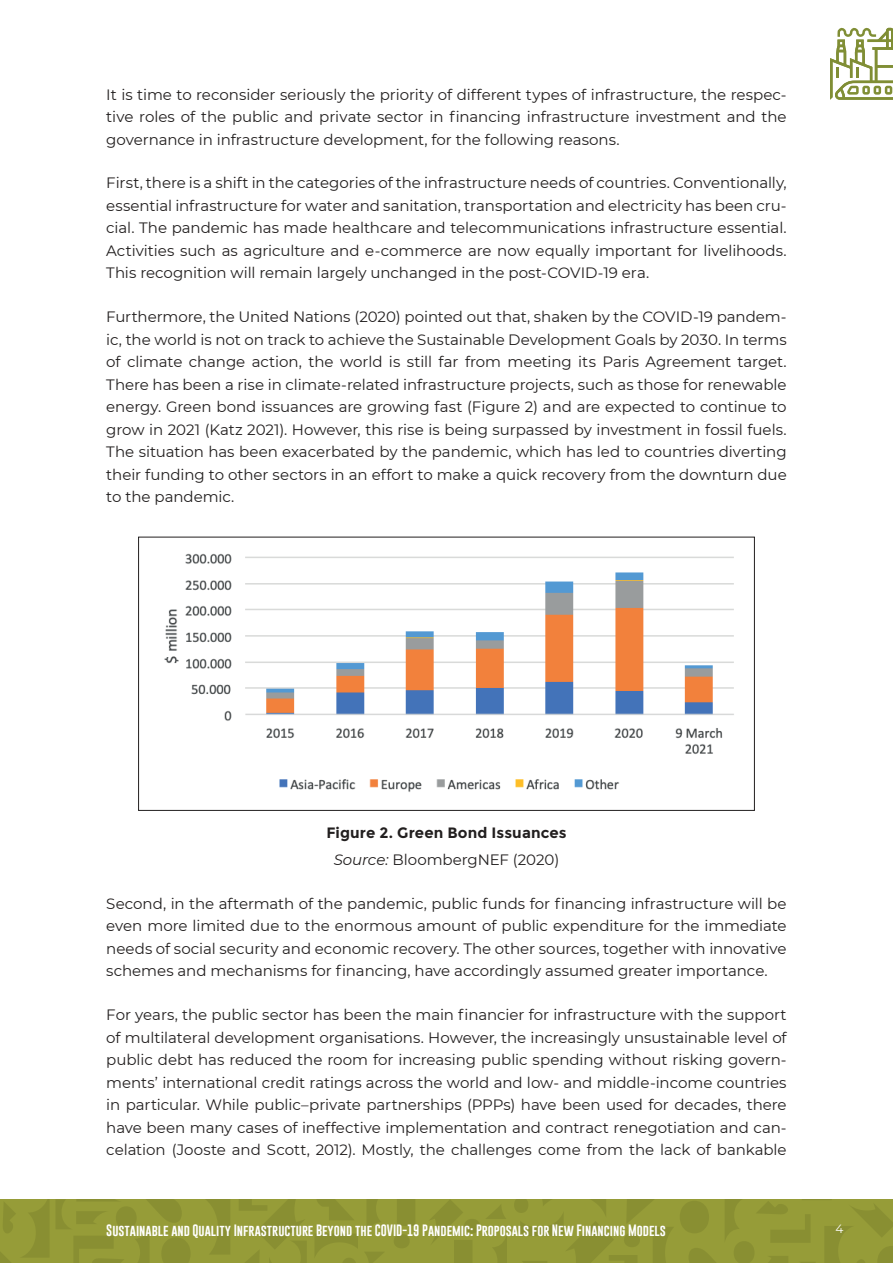
<style>
.page{position:relative;width:893px;height:1263px;background:#fff}
.page>*{position:absolute;margin:0;border:0;box-sizing:border-box;transform-origin:0 0}
.t1{font:15px/22.5px "Montserrat";letter-spacing:-.005em;color:#221f1f;text-align:justify}
.t2{font:700 15px/26.7px "Montserrat";letter-spacing:.01em;color:#221f1f;text-align:center}
.t3{font:12px "Gobold";color:#fff}
.t4{font:12px "Montserrat";color:#fff}
.s1{font-weight:400;font-style:italic}
.s2{font-weight:400}
</style>
<div class="page">
<img style="left:164px;top:553px;width:570px;height:239px">
<div style="left:138px;top:537px;width:617px;height:274px;border:1px solid #221f1f"></div>
<div style="left:0;top:1199px;width:893px;height:64px;background:#969c38"></div>
<svg style="left:514px;top:1199px;width:379px;height:64px"></svg>
<svg style="left:430px;top:1200px;width:77px;height:63px"></svg>
<svg style="left:0;top:1199px;width:415px;height:64px"></svg>
<svg style="left:830px;top:27px;width:63px;height:73px"></svg>
<p class="t1" style="left:106px;top:83px;width:682px">It is time to reconsider seriously the priority of different types of infrastructure, the respec&shy;tive roles of the public and private sector in financing infrastructure investment and the governance in infrastructure development, for the following reasons.</p>
<p class="t1" style="left:106px;top:172px;width:682px">First, there is a shift in the categories of the infrastructure needs of countries. Conventionally, essential infrastructure for water and sanitation, transportation and electricity has been cru&shy;cial. The pandemic has made healthcare and telecommunications infrastructure essential.<br>Activities such as agriculture and e-commerce are now equally important for livelihoods.<br>This recognition will remain largely unchanged in the post-COVID-19 era.</p>
<p class="t1" style="left:106px;top:305px;width:682px">Furthermore, the United Nations (2020) pointed out that, shaken by the COVID-19 pandem&shy;ic, the world is not on track to achieve the Sustainable Development Goals by 2030. In terms of climate change action, the world is still far from meeting its Paris Agreement target.<br>There has been a rise in climate-related infrastructure projects, such as those for renewable energy. Green bond issuances are growing fast (Figure 2) and are expected to continue to grow in 2021 (Katz 2021). However, this rise is being surpassed by investment in fossil fuels.<br>The situation has been exacerbated by the pandemic, which has led to countries diverting their funding to other sectors in an effort to make a quick recovery from the downturn due to the pandemic.</p>
<p class="t2" style="left:326px;top:821px;width:242px">Figure 2. Green Bond Issuances<br><span class="s1">Source:</span> <span class="s2">BloombergNEF (2020)</span></p>
<p class="t1" style="left:106px;top:892px;width:682px">Second, in the aftermath of the pandemic, public funds for financing infrastructure will be even more limited due to the enormous amount of public expenditure for the immediate needs of social security and economic recovery. The other sources, together with innovative schemes and mechanisms for financing, have accordingly assumed greater importance.</p>
<p class="t1" style="left:106px;top:1003px;width:682px">For years, the public sector has been the main financier for infrastructure with the support of multilateral development organisations. However, the increasingly unsustainable level of public debt has reduced the room for increasing public spending without risking govern&shy;ments’ international credit ratings across the world and low- and middle-income countries in particular. While public–private partnerships (PPPs) have been used for decades, there have been many cases of ineffective implementation and contract renegotiation and can&shy;celation (Jooste and Scott, 2012). Mostly, the challenges come from the lack of bankable</p>
<p class="t3" style="left:106px;top:1224px;width:561px">Sustainable and Quality Infrastructure Beyond the COVID-19 Pandemic: Proposals for New Financing Models</p>
<p class="t4" style="left:836px;top:1221px;width:9px">4</p>
</div>
